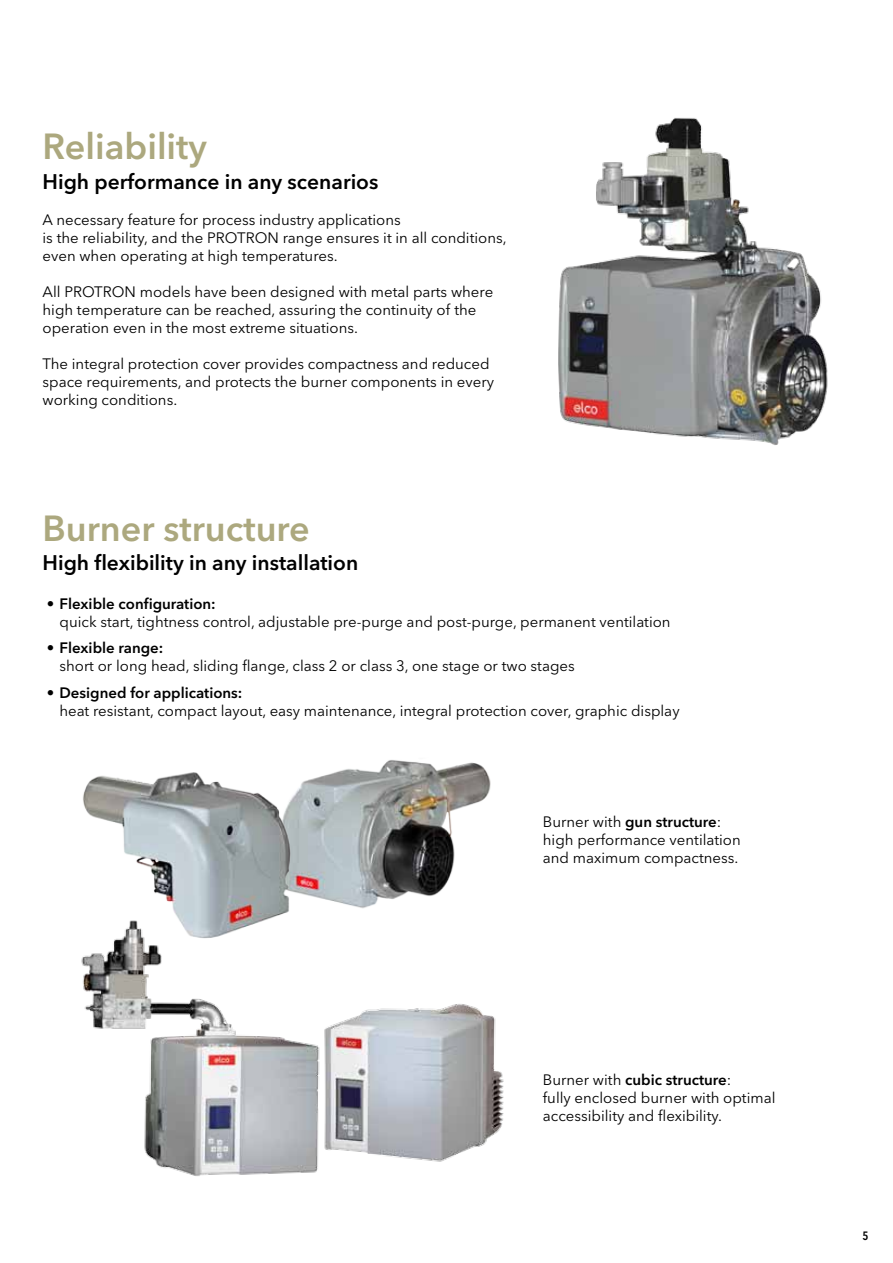
<style>
.page{position:relative;width:893px;height:1263px;background:#fff}
.page>*{position:absolute;margin:0;border:0;box-sizing:border-box;transform-origin:0 0}
.t1{font:600 36px "Avenir Next LT Pro";color:#aca87e}
.t2{font:600 21px "Avenir Next LT Pro";color:#000}
.t3{font:15px/18px "Avenir Next LT Pro";color:#000}
.t4{font:600 15px "Avenir Next LT Pro";color:#000}
.t5{font:600 condensed 12px "Avenir Next LT Pro";color:#000}
.s1{font-weight:600}
</style>
<div class="page">
<img style="left:558px;top:118px;width:270px;height:327px">
<img style="left:306px;top:760px;width:185px;height:149px">
<img style="left:342px;top:1004px;width:162px;height:158px">
<img style="left:81px;top:905px;width:261px;height:271px">
<img style="left:81px;top:772px;width:225px;height:179px">
<h1 class="t1" style="left:43px;top:125px;width:166px">Reliability</h1>
<h2 class="t2" style="left:43px;top:168px;width:337px">High performance in any scenarios</h2>
<p class="t3" style="left:43px;top:210px;width:466px">A necessary feature for process industry applications<br>is the reliability, and the PROTRON range ensures it in all conditions, even when operating at high temperatures.</p>
<p class="t3" style="left:43px;top:282px;width:452px">All PROTRON models have been designed with metal parts where high temperature can be reached, assuring the continuity of the operation even in the most extreme situations.</p>
<p class="t3" style="left:43px;top:354px;width:453px">The integral protection cover provides compactness and reduced space requirements, and protects the burner components in every working conditions.</p>
<h1 class="t1" style="left:43px;top:506px;width:269px">Burner structure</h1>
<h2 class="t2" style="left:43px;top:550px;width:317px">High flexibility in any installation</h2>
<p class="t4" style="left:47px;top:594px;width:170px">• Flexible configuration:</p>
<p class="t3" style="left:60px;top:612px;width:613px">quick start, tightness control, adjustable pre-purge and post-purge, permanent ventilation</p>
<p class="t4" style="left:47px;top:639px;width:118px">• Flexible range:</p>
<p class="t3" style="left:60px;top:657px;width:517px">short or long head, sliding flange, class 2 or class 3, one stage or two stages</p>
<p class="t4" style="left:47px;top:683px;width:197px">• Designed for applications:</p>
<p class="t3" style="left:60px;top:701px;width:622px">heat resistant, compact layout, easy maintenance, integral protection cover, graphic display</p>
<p class="t3" style="left:543px;top:813px;width:199px">Burner with <span class="s1">gun structure</span>: high performance ventilation and maximum compactness.</p>
<p class="t3" style="left:543px;top:1070px;width:234px">Burner with <span class="s1">cubic structure</span>:<br>fully enclosed burner with optimal accessibility and flexibility.</p>
<p class="t5" style="left:862px;top:1228px;width:7px">5</p>
</div>
